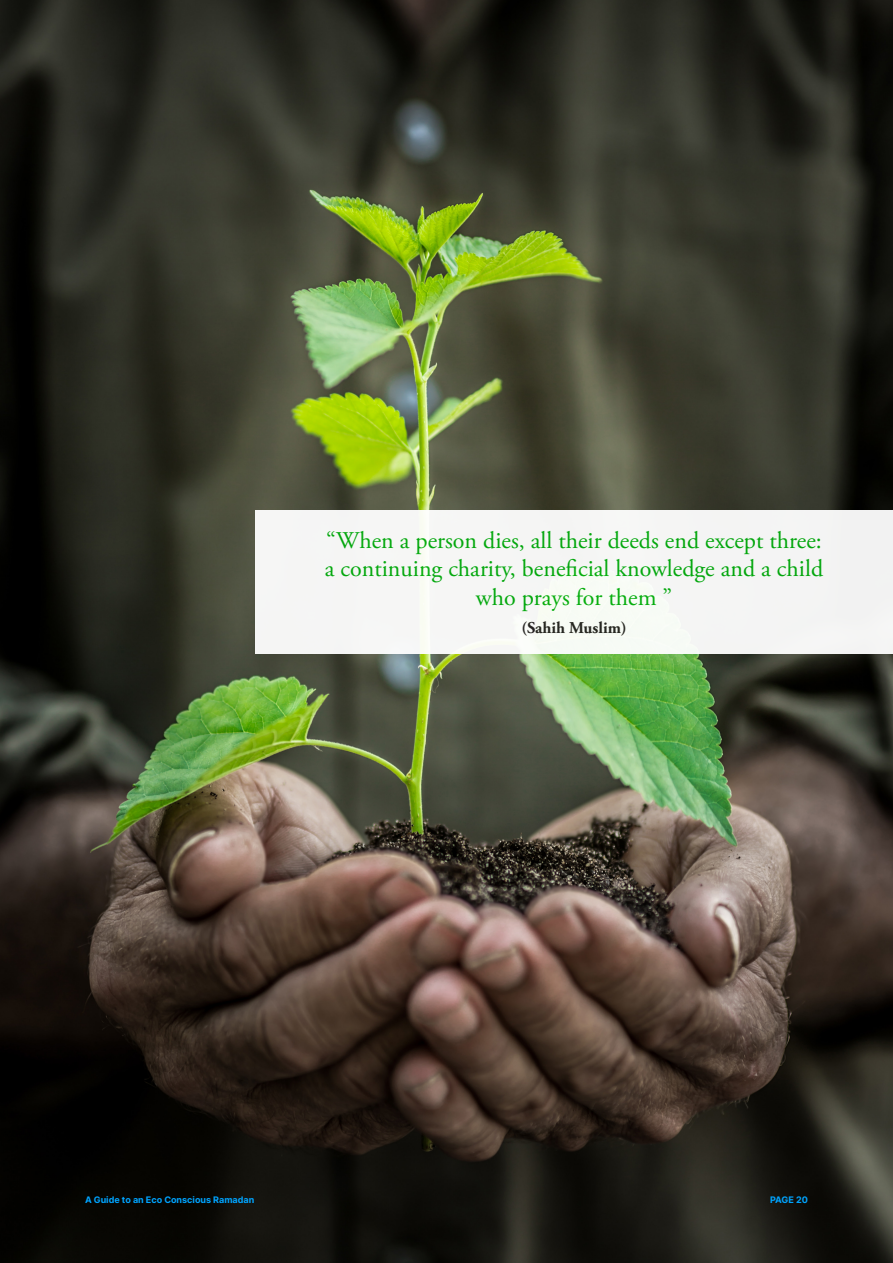
<style>
.page{position:relative;width:893px;height:1263px;background:#fff}
.page>*{position:absolute;margin:0;border:0;box-sizing:border-box;transform-origin:0 0}
.t1{font:24px/28.5px "Adobe Garamond Pro";color:#00ad0c;text-align:center}
.t2{font:700 16.5px "Adobe Garamond Pro";color:#231f20}
.t3{font:9px "Inter";color:#00a4ff}
</style>
<div class="page">
<img style="left:0;top:0;width:893px;height:1263px">
<div style="left:255px;top:510px;width:638px;height:144px;background:#f5f5f5"></div>
<p class="t1" style="left:325px;top:527px;width:500px">“When a person dies, all their deeds end except three: a continuing charity, beneficial knowledge and a child who prays for them ”</p>
<p class="t2" style="left:521px;top:618px;width:107px">(Sahih Muslim)</p>
<p class="t3" style="left:85px;top:1193px;width:171px">A Guide to an Eco Conscious Ramadan</p>
<p class="t3" style="left:770px;top:1193px;width:39px">PAGE 20</p>
</div>
